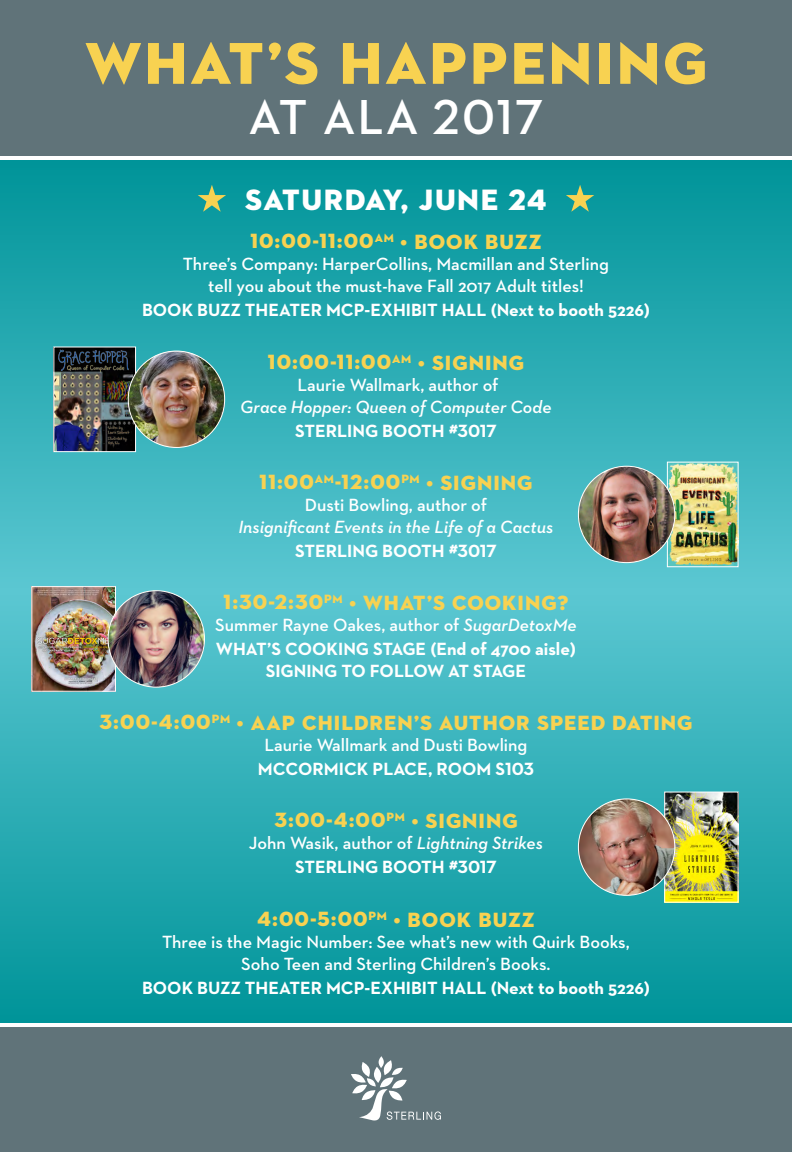
<style>
.page{position:relative;width:792px;height:1152px;background:#fff}
.page>*{position:absolute;margin:0;border:0;box-sizing:border-box;transform-origin:0 0}
.t1{font:60px "Neutraface 2 Display Titling";letter-spacing:.05em;color:#f8d251}
.t2{font:700 50px "Neutraface 2 Display";letter-spacing:.05em;color:#fff}
.t3{font:30px "Neutraface 2 Display Titling";letter-spacing:.05em;color:#fff}
.t4{font:21px "Neutraface 2 Display Titling";letter-spacing:.05em;color:#f8d251}
.t5{font:600 18px/22px "Neutraface 2 Text";color:#fff;text-align:center}
.t6{font:700 18px/24px "Neutraface 2 Text";color:#fff}
.t7{font:italic 600 18px "Neutraface 2 Text";color:#fff}
.s1{font-weight:600}
.s2{font-weight:600;font-style:italic}
.s3{font-style:italic}
.s4{font-weight:700}
</style>
<div class="page">
<div style="left:0;top:0;width:792px;height:155px;background:#607379"></div>
<div style="left:0;top:1027px;width:792px;height:125px;background:#607379"></div>
<div style="left:0;top:160px;width:792px;height:427px;background:linear-gradient(to bottom,#009499,#5bc7d2)"></div>
<div style="left:0;top:595px;width:792px;height:428px;background:linear-gradient(to bottom,#5bc7d2,#009499)"></div>
<img style="left:669px;top:464px;width:67px;height:101px">
<div style="left:667px;top:462px;width:71px;height:105px;border:1px solid #fff"></div>
<img style="left:666px;top:794px;width:70px;height:107px">
<div style="left:664px;top:792px;width:74px;height:111px;border:1px solid #fff"></div>
<img style="left:578px;top:466px;width:97px;height:97px;border-radius:48px">
<img style="left:578px;top:799px;width:97px;height:96px;border-radius:48px">
<img style="left:33px;top:588px;width:81px;height:102px">
<div style="left:31px;top:586px;width:85px;height:106px;border:1px solid #fff"></div>
<img style="left:108px;top:591px;width:96px;height:96px;border-radius:48px">
<img style="left:56px;top:349px;width:78px;height:101px">
<img style="left:57px;top:349px;width:75px;height:25px">
<img style="left:106px;top:425px;width:25px;height:25px">
<div style="left:54px;top:347px;width:82px;height:105px;border:1px solid #fff"></div>
<img style="left:128px;top:351px;width:97px;height:96px;border-radius:48px">
<svg style="left:379px;top:1056px;width:5px;height:12px"></svg>
<svg style="left:351px;top:1060px;width:90px;height:61px"></svg>
<svg style="left:198px;top:185px;width:28px;height:27px"></svg>
<svg style="left:566px;top:185px;width:28px;height:27px"></svg>
<svg style="left:30px;top:439px;width:15px;height:1px"></svg>
<h1 class="t1" style="left:85px;top:26px;width:623px">WHAT’S HAPPENING</h1>
<h2 class="t2" style="left:249px;top:89px;width:296px">AT ALA 2017</h2>
<h3 class="t3" style="left:245px;top:181px;width:303px">SATURDAY, JUNE 24</h3>
<p class="t4" style="left:250px;top:228px;width:293px">10:00-11:00<sup>AM</sup> • BOOK BUZZ</p>
<p class="t5" style="left:183px;top:253px;width:428px">Three’s Company: HarperCollins, Macmillan and Sterling tell you about the must-have Fall 2017 Adult titles!</p>
<p class="t6" style="left:142px;top:298px;width:509px">BOOK BUZZ THEATER MCP-EXHIBIT HALL (Next to booth 5226)</p>
<p class="t4" style="left:268px;top:348px;width:258px">10:00-11:00<sup>AM</sup> • SIGNING</p>
<p class="t5" style="left:298px;top:373px;width:203px">Laurie Wallmark, author of</p>
<p class="t7" style="left:240px;top:395px;width:313px">Grace Hopper: Queen of Computer Code</p>
<p class="t6" style="left:295px;top:418px;width:203px">STERLING BOOTH #3017</p>
<p class="t4" style="left:260px;top:469px;width:274px">11:00<sup>AM</sup>-12:00<sup>PM</sup> • SIGNING</p>
<p class="t5" style="left:305px;top:494px;width:184px">Dusti Bowling, author of</p>
<p class="t7" style="left:238px;top:515px;width:317px">Insignificant Events in the Life of a Cactus</p>
<p class="t6" style="left:295px;top:539px;width:203px">STERLING BOOTH #3017</p>
<p class="t4" style="left:224px;top:590px;width:346px">1:30-2:30<sup>PM</sup> • WHAT’S COOKING?</p>
<p class="t6" style="left:215px;top:613px;width:363px"><span class="s1">Summer Rayne Oakes, author of</span> <span class="s2">SugarDetoxMe<br></span>WHAT’S COOKING STAGE (End of 4700 aisle)</p>
<p class="t6" style="left:266px;top:659px;width:262px">SIGNING TO FOLLOW AT STAGE</p>
<p class="t4" style="left:100px;top:710px;width:594px">3:00-4:00<sup>PM</sup> • AAP CHILDREN’S AUTHOR SPEED DATING</p>
<p class="t5" style="left:264px;top:734px;width:265px">Laurie Wallmark and Dusti Bowling</p>
<p class="t6" style="left:258px;top:757px;width:278px">MCCORMICK PLACE, ROOM S103</p>
<p class="t4" style="left:274px;top:807px;width:245px">3:00-4:00<sup>PM</sup> • SIGNING</p>
<p class="t5" style="left:249px;top:831px;width:296px;line-height:24px">John Wasik, author of <span class="s3">Lightning Strikes<br></span><span class="s4">STERLING BOOTH #3017</span></p>
<p class="t4" style="left:257px;top:906px;width:279px">4:00-5:00<sup>PM</sup> • BOOK BUZZ</p>
<p class="t5" style="left:162px;top:930px;width:469px">Three is the Magic Number: See what’s new with Quirk Books,<br>Soho Teen and Sterling Children’s Books.</p>
<p class="t6" style="left:142px;top:975px;width:509px">BOOK BUZZ THEATER MCP-EXHIBIT HALL (Next to booth 5226)</p>
</div>
